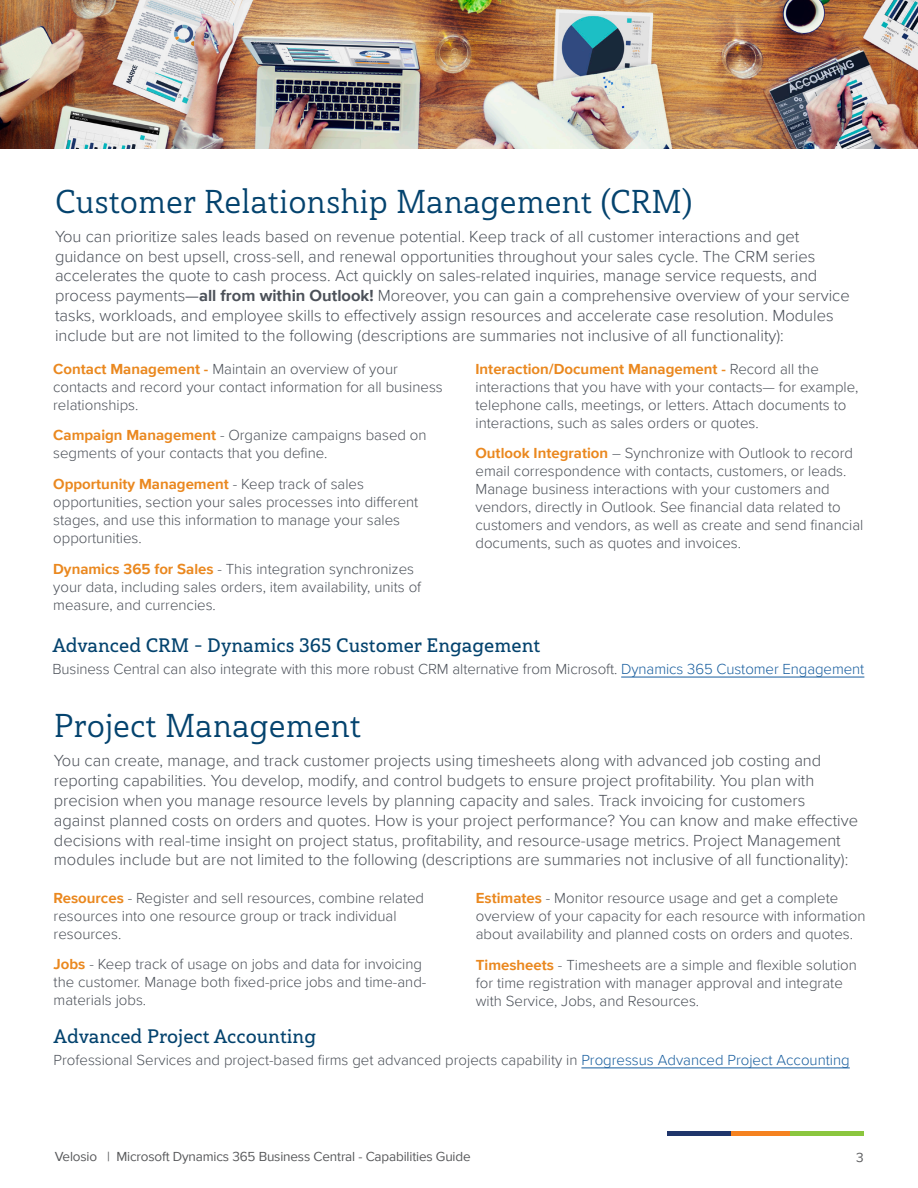
<style>
.page{position:relative;width:918px;height:1188px;background:#fff}
.page>*{position:absolute;margin:0;border:0;box-sizing:border-box;transform-origin:0 0}
.Subheads{font:33px "Haboro Slab Nor Reg";color:#04436e}
.Progressus_Left{font:19.5px "Haboro Slab Nor Dem";color:#04436e}
.Progressus_Left-2{font:300 16.5px/19.8px "Proxima Nova";color:#4c5159}
.Single_Column_Tabel{font:300 15px/18px "Proxima Nova";color:#4c5159}
.Progressus_Left-3{font:300 15px "Proxima Nova";color:#4c5159}
.t1{font:13.5px "Proxima Nova";letter-spacing:-.01em;color:#57585a}
.s1{font-weight:400}
.s2{font-weight:700}
.s3{font-weight:700;color:#ea881f}
.s4{color:#175d9e}
</style>
<div class="page">
<hr style="left:667px;top:1132px;width:84px;height:4px;background:#20366b">
<hr style="left:731px;top:1132px;width:80px;height:4px;background:#f58220">
<hr style="left:790px;top:1132px;width:74px;height:4px;background:#8bc63e">
<img style="left:0;top:0;width:918px;height:149px">
<hr style="left:621px;top:677px;width:243px;height:1px;background:#175d9e">
<hr style="left:581px;top:1068px;width:269px;height:1px;background:#175d9e">
<p class="Subheads" style="left:55px;top:180px;width:639px">Customer Relationship Management (CRM)</p>
<p class="Progressus_Left-2" style="left:55px;top:226px;width:796px">You can prioritize sales leads based on revenue potential. Keep track of all customer interactions and get guidance on best upsell, cross-sell, and renewal opportunities throughout your sales cycle. The CRM series accelerates the quote to cash process. Act quickly on sales-related inquiries, manage service requests, and process payments<span class="s1">—</span><span class="s2">all from within Outlook!</span> Moreover, you can gain a comprehensive overview of your service tasks, workloads, and employee skills to effectively assign resources and accelerate case resolution. Modules include but are not limited to the following (descriptions are summaries not inclusive of all functionality):</p>
<p class="Single_Column_Tabel" style="left:53px;top:359px;width:391px"><span class="s3">Contact Management -</span> Maintain an overview of your contacts and record your contact information for all business relationships.</p>
<p class="Single_Column_Tabel" style="left:53px;top:426px;width:375px"><span class="s3">Campaign Management</span> - Organize campaigns based on segments of your contacts that you define.</p>
<p class="Single_Column_Tabel" style="left:53px;top:474px;width:367px"><span class="s3">Opportunity Management</span> - Keep track of sales opportunities, section your sales processes into different stages, and use this information to manage your sales opportunities.</p>
<p class="Single_Column_Tabel" style="left:53px;top:559px;width:370px"><span class="s3">Dynamics 365 for Sales</span> - This integration synchronizes your data, including sales orders, item availability, units of measure, and currencies.</p>
<p class="Single_Column_Tabel" style="left:476px;top:359px;width:385px"><span class="s3">Interaction/Document Management -</span> Record all the interactions that you have with your contacts— for example, telephone calls, meetings, or letters. Attach documents to interactions, such as sales orders or quotes.</p>
<p class="Single_Column_Tabel" style="left:476px;top:444px;width:389px"><span class="s3">Outlook Integration</span> – Synchronize with Outlook to record email correspondence with contacts, customers, or leads.<br>Manage business interactions with your customers and vendors, directly in Outlook. See financial data related to customers and vendors, as well as create and send financial documents, such as quotes and invoices.</p>
<p class="Progressus_Left" style="left:52px;top:632px;width:489px">Advanced CRM – Dynamics 365 Customer Engagement</p>
<p class="Single_Column_Tabel" style="left:52px;top:659px;width:813px">Business Central can also integrate with this more robust CRM alternative from Microsoft. <span class="s4">Dynamics 365 Customer Engagement</span></p>
<p class="Subheads" style="left:54px;top:704px;width:309px">Project Management</p>
<p class="Progressus_Left-2" style="left:54px;top:750px;width:806px">You can create, manage, and track customer projects using timesheets along with advanced job costing and reporting capabilities. You develop, modify, and control budgets to ensure project profitability. You plan with precision when you manage resource levels by planning capacity and sales. Track invoicing for customers against planned costs on orders and quotes. How is your project performance? You can know and make effective decisions with real-time insight on project status, profitability, and resource-usage metrics. Project Management modules include but are not limited to the following (descriptions are summaries not inclusive of all functionality):</p>
<p class="Single_Column_Tabel" style="left:54px;top:888px;width:372px"><span class="s3">Resources</span> - Register and sell resources, combine related resources into one resource group or track individual resources.</p>
<p class="Single_Column_Tabel" style="left:54px;top:955px;width:374px"><span class="s3">Jobs</span> - Keep track of usage on jobs and data for invoicing the customer. Manage both fixed-price jobs and time-and&shy;materials jobs.</p>
<p class="Single_Column_Tabel" style="left:476px;top:888px;width:391px"><span class="s3">Estimates</span> - Monitor resource usage and get a complete overview of your capacity for each resource with information about availability and planned costs on orders and quotes.</p>
<p class="Single_Column_Tabel" style="left:476px;top:955px;width:383px"><span class="s3">Timesheets</span> - Timesheets are a simple and flexible solution for time registration with manager approval and integrate with Service, Jobs, and Resources.</p>
<p class="Progressus_Left" style="left:54px;top:1023px;width:264px">Advanced Project Accounting</p>
<p class="Progressus_Left-3" style="left:54px;top:1049px;width:798px">Professional Services and project-based firms get advanced projects capability in <span class="s4">Progressus Advanced Project Accounting</span></p>
<p class="t1" style="left:55px;top:1146px;width:418px">Velosio | Microsoft Dynamics 365 Business Central - Capabilities Guide</p>
<p class="t1" style="left:856px;top:1147px;width:9px">3</p>
</div>
